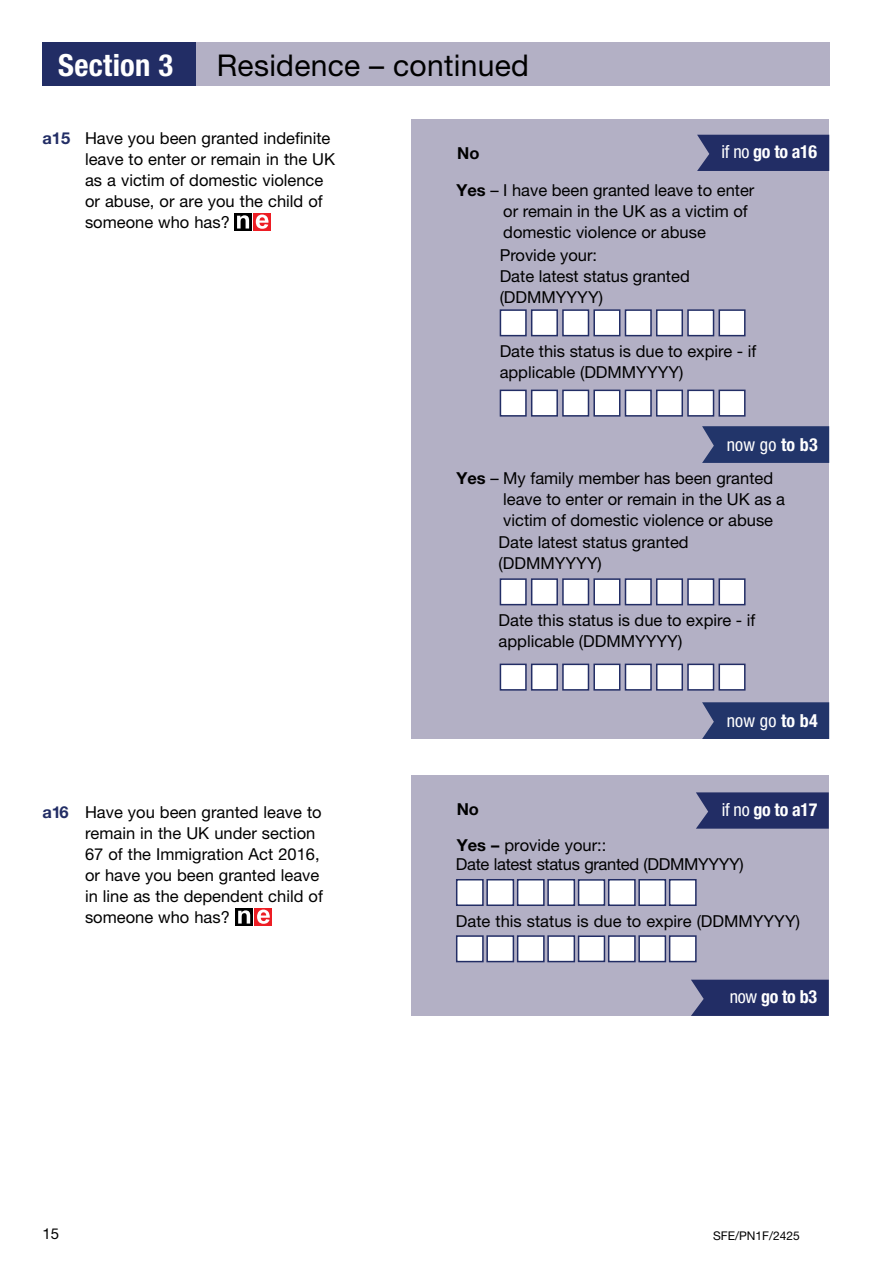
<style>
.page{position:relative;width:893px;height:1263px;background:#fff}
.page>*{position:absolute;margin:0;border:0;box-sizing:border-box;transform-origin:0 0}
.section_header{font:700 condensed 30.6px "Helvetica Neue LT Std";letter-spacing:.01em;color:#fff}
.section_title{font:30px "Helvetica Neue LT Std";letter-spacing:.01em;color:#000}
.Body{font:700 condensed 18px "Helvetica Neue LT Std";letter-spacing:-.015em;color:#fff}
.Signpost{font:condensed 18px "Helvetica Neue LT Std";letter-spacing:.01em;color:#fff}
.Body-2{font:16.5px/21px "Helvetica Neue LT Std";color:#000}
.Question_Body{font:16.5px/21px "Helvetica Neue LT Std";color:#000}
.Answer_Body_1{font:16.5px "Helvetica Neue LT Std";color:#000}
.Answer_Body_1-2{font:16.5px "Helvetica Neue LT Std";letter-spacing:-.02em;color:#000}
.Answer_Bold{font:700 16.5px "Helvetica Neue LT Std";color:#000}
.t1{font:15px "Helvetica Neue LT Std";color:#000}
.t2{font:12px "Helvetica Neue LT Std";color:#000}
.s1{font-weight:700;color:#222d65}
.s2{font-weight:400}
.s3{font-weight:700}
</style>
<div class="page">
<div style="left:192px;top:43px;width:637px;height:43px;background:#b3b0c5"></div>
<div style="left:43px;top:43px;width:153px;height:43px;background:#222d65"></div>
<div style="left:411px;top:119px;width:418px;height:620px;background:#b3b0c5"></div>
<svg style="left:235px;top:213px;width:17px;height:17px"></svg>
<svg style="left:237px;top:215px;width:12px;height:13px"></svg>
<svg style="left:254px;top:213px;width:17px;height:17px"></svg>
<svg style="left:256px;top:215px;width:13px;height:14px"></svg>
<div style="left:697px;top:135px;width:132px;height:36px;background:#222d65"></div>
<div style="left:500px;top:309px;width:27px;height:27px;background:#fff;border:2px solid #222d65"></div>
<div style="left:531px;top:309px;width:27px;height:27px;background:#fff;border:2px solid #222d65"></div>
<div style="left:562px;top:309px;width:27px;height:27px;background:#fff;border:2px solid #222d65"></div>
<div style="left:593px;top:309px;width:27px;height:27px;background:#fff;border:2px solid #222d65"></div>
<div style="left:625px;top:309px;width:27px;height:27px;background:#fff;border:2px solid #222d65"></div>
<div style="left:656px;top:309px;width:27px;height:27px;background:#fff;border:2px solid #222d65"></div>
<div style="left:687px;top:309px;width:27px;height:27px;background:#fff;border:2px solid #222d65"></div>
<div style="left:718px;top:309px;width:27px;height:27px;background:#fff;border:2px solid #222d65"></div>
<div style="left:500px;top:390px;width:27px;height:27px;background:#fff;border:2px solid #222d65"></div>
<div style="left:531px;top:390px;width:27px;height:27px;background:#fff;border:2px solid #222d65"></div>
<div style="left:562px;top:390px;width:27px;height:27px;background:#fff;border:2px solid #222d65"></div>
<div style="left:593px;top:390px;width:27px;height:27px;background:#fff;border:2px solid #222d65"></div>
<div style="left:625px;top:390px;width:27px;height:27px;background:#fff;border:2px solid #222d65"></div>
<div style="left:656px;top:390px;width:27px;height:27px;background:#fff;border:2px solid #222d65"></div>
<div style="left:687px;top:390px;width:27px;height:27px;background:#fff;border:2px solid #222d65"></div>
<div style="left:718px;top:390px;width:27px;height:27px;background:#fff;border:2px solid #222d65"></div>
<div style="left:500px;top:578px;width:27px;height:27px;background:#fff;border:2px solid #222d65"></div>
<div style="left:531px;top:578px;width:27px;height:27px;background:#fff;border:2px solid #222d65"></div>
<div style="left:562px;top:578px;width:27px;height:27px;background:#fff;border:2px solid #222d65"></div>
<div style="left:593px;top:578px;width:27px;height:27px;background:#fff;border:2px solid #222d65"></div>
<div style="left:625px;top:578px;width:27px;height:27px;background:#fff;border:2px solid #222d65"></div>
<div style="left:656px;top:578px;width:27px;height:27px;background:#fff;border:2px solid #222d65"></div>
<div style="left:687px;top:578px;width:27px;height:27px;background:#fff;border:2px solid #222d65"></div>
<div style="left:718px;top:578px;width:27px;height:27px;background:#fff;border:2px solid #222d65"></div>
<div style="left:500px;top:664px;width:27px;height:27px;background:#fff;border:2px solid #222d65"></div>
<div style="left:531px;top:664px;width:27px;height:27px;background:#fff;border:2px solid #222d65"></div>
<div style="left:562px;top:664px;width:27px;height:27px;background:#fff;border:2px solid #222d65"></div>
<div style="left:593px;top:664px;width:27px;height:27px;background:#fff;border:2px solid #222d65"></div>
<div style="left:625px;top:664px;width:27px;height:27px;background:#fff;border:2px solid #222d65"></div>
<div style="left:656px;top:664px;width:27px;height:27px;background:#fff;border:2px solid #222d65"></div>
<div style="left:687px;top:664px;width:27px;height:27px;background:#fff;border:2px solid #222d65"></div>
<div style="left:718px;top:664px;width:27px;height:27px;background:#fff;border:2px solid #222d65"></div>
<svg style="left:702px;top:426px;width:127px;height:37px;background:#293b6e"></svg>
<svg style="left:702px;top:702px;width:127px;height:37px;background:#293b6e"></svg>
<div style="left:411px;top:775px;width:418px;height:241px;background:#b3b0c5"></div>
<svg style="left:236px;top:908px;width:17px;height:17px"></svg>
<svg style="left:238px;top:910px;width:12px;height:13px"></svg>
<div style="left:255px;top:908px;width:17px;height:17px;background:#ed1d24"></div>
<svg style="left:257px;top:909px;width:13px;height:15px"></svg>
<svg style="left:696px;top:792px;width:133px;height:37px;background:#2b356b"></svg>
<div style="left:456px;top:879px;width:28px;height:27px;background:#fff;border:2px solid #222d65"></div>
<div style="left:486px;top:879px;width:28px;height:27px;background:#fff;border:2px solid #222d65"></div>
<div style="left:517px;top:879px;width:28px;height:27px;background:#fff;border:2px solid #222d65"></div>
<div style="left:547px;top:879px;width:28px;height:27px;background:#fff;border:2px solid #222d65"></div>
<div style="left:608px;top:879px;width:28px;height:27px;background:#fff;border:2px solid #222d65"></div>
<div style="left:638px;top:879px;width:28px;height:27px;background:#fff;border:2px solid #222d65"></div>
<div style="left:669px;top:879px;width:28px;height:27px;background:#fff;border:2px solid #222d65"></div>
<div style="left:578px;top:879px;width:27px;height:27px;background:#fff;border:2px solid #222d65"></div>
<div style="left:456px;top:935px;width:28px;height:27px;background:#fff;border:2px solid #222d65"></div>
<div style="left:486px;top:935px;width:28px;height:27px;background:#fff;border:2px solid #222d65"></div>
<div style="left:517px;top:935px;width:28px;height:27px;background:#fff;border:2px solid #222d65"></div>
<div style="left:547px;top:935px;width:28px;height:27px;background:#fff;border:2px solid #222d65"></div>
<div style="left:608px;top:935px;width:28px;height:27px;background:#fff;border:2px solid #222d65"></div>
<div style="left:638px;top:935px;width:28px;height:27px;background:#fff;border:2px solid #222d65"></div>
<div style="left:669px;top:935px;width:28px;height:27px;background:#fff;border:2px solid #222d65"></div>
<div style="left:578px;top:935px;width:27px;height:27px;background:#fff;border:2px solid #222d65"></div>
<div style="left:691px;top:980px;width:138px;height:36px;background:#222d65"></div>
<h2 class="section_header" style="left:58px;top:46px;width:116px">Section 3</h2>
<h2 class="section_title" style="left:217px;top:47px;width:314px">Residence – continued</h2>
<p class="Question_Body" style="left:85px;top:127px;width:252px;text-indent:-43px"><span class="s1">a15</span> Have you been granted indefinite leave to enter or remain in the UK as a victim of domestic violence or abuse, or are you the child of someone who has?</p>
<p class="Answer_Bold" style="left:457px;top:143px;width:24px">No</p>
<p class="Body" style="left:721px;top:141px;width:97px"><span class="s2">if no</span> go to a16</p>
<p class="Body-2" style="left:503px;top:179px;width:253px;text-indent:-47px"><span class="s3">Yes</span> – I have been granted leave to enter or remain in the UK as a victim of domestic violence or abuse</p>
<p class="Body-2" style="left:500px;top:244px;width:99px">Provide your:</p>
<p class="Body-2" style="left:500px;top:266px;width:192px">Date latest status granted (DDMMYYYY)</p>
<p class="Body-2" style="left:500px;top:340px;width:258px">Date this status is due to expire - if applicable (DDMMYYYY)</p>
<p class="Signpost" style="left:727px;top:434px;width:93px">now go <span class="s3">to b3</span></p>
<p class="Body-2" style="left:503px;top:468px;width:283px;text-indent:-47px"><span class="s3">Yes</span> – My family member has been granted leave to enter or remain in the UK as a victim of domestic violence or abuse</p>
<p class="Body-2" style="left:499px;top:531px;width:192px">Date latest status granted (DDMMYYYY)</p>
<p class="Body-2" style="left:499px;top:610px;width:258px">Date this status is due to expire - if applicable (DDMMYYYY)</p>
<p class="Signpost" style="left:727px;top:710px;width:93px">now go <span class="s3">to b4</span></p>
<p class="Question_Body" style="left:85px;top:801px;width:239px;text-indent:-43px"><span class="s1">a16</span> Have you been granted leave to remain in the UK under section<br>67 of the Immigration Act 2016, or have you been granted leave in line as the dependent child of someone who has?</p>
<p class="Answer_Bold" style="left:457px;top:799px;width:24px">No</p>
<p class="Body" style="left:722px;top:798px;width:97px"><span class="s2">if no</span> go to a17</p>
<p class="Answer_Body_1" style="left:457px;top:835px;width:151px"><span class="s3">Yes –</span> provide your::</p>
<p class="Answer_Body_1-2" style="left:456px;top:855px;width:289px">Date latest status granted (DDMMYYYY)</p>
<p class="Answer_Body_1" style="left:456px;top:911px;width:345px">Date this status is due to expire (DDMMYYYY)</p>
<p class="Body" style="left:730px;top:986px;width:89px"><span class="s2">now</span> go to b3</p>
<p class="t1" style="left:43px;top:1225px;width:18px">15</p>
<p class="t2" style="left:713px;top:1229px;width:88px">SFE/PN1F/2425</p>
</div>
